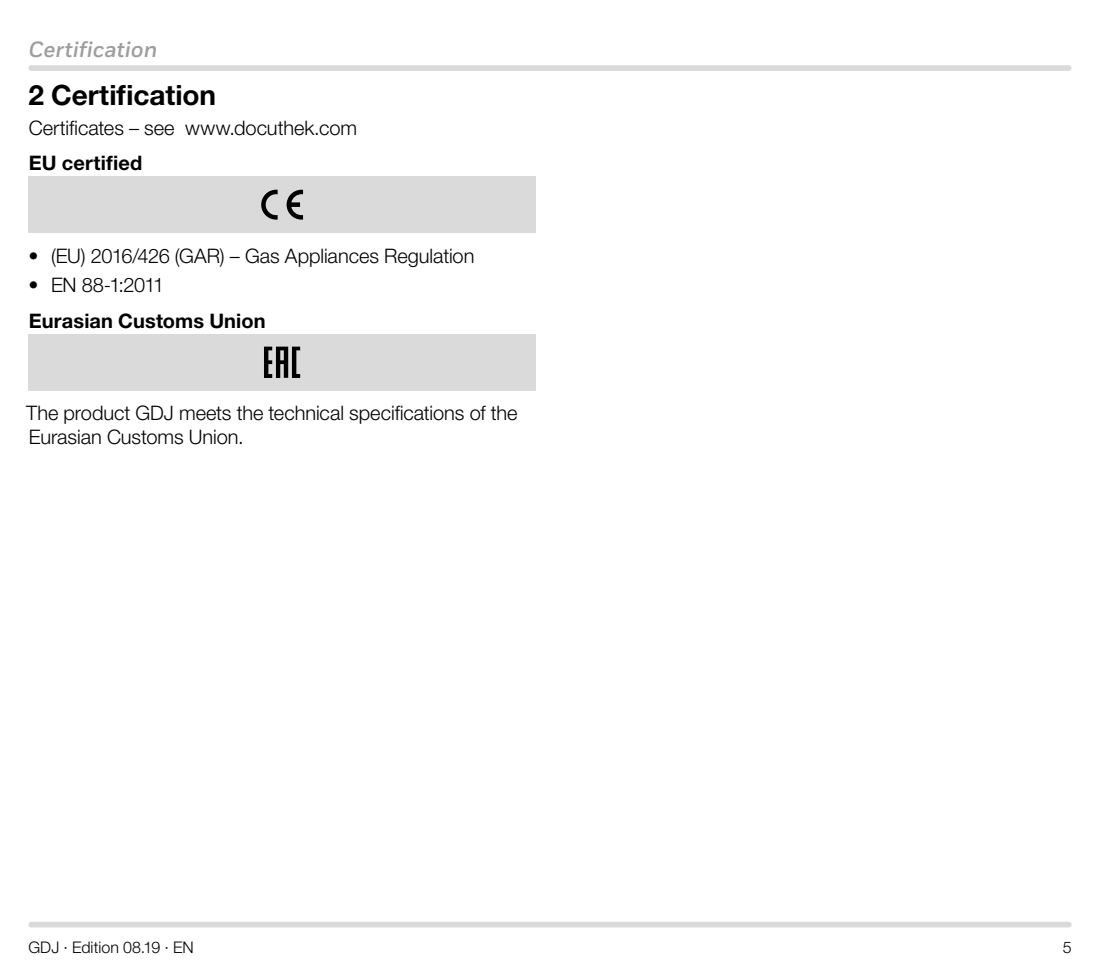
<style>
.page{position:relative;width:1100px;height:970px;background:#fff}
.page>*{position:absolute;margin:0;border:0;box-sizing:border-box;transform-origin:0 0}
.t1{font:700 28px "Helvetica Neue LT Pro";letter-spacing:-.005em;color:#000}
.t2{font:italic 700 22px "Honeywell Sans";color:#9d9d9c}
.t3{font:300 20px/24px "Helvetica Neue LT Pro";letter-spacing:-.005em;color:#000}
.t4{font:700 20px "Helvetica Neue LT Pro";letter-spacing:.005em;color:#000}
.t5{font:300 16px "Helvetica Neue LT Pro";letter-spacing:.005em;color:#000}
</style>
<div class="page">
<div style="left:31px;top:921px;width:1038px;height:6px;background:#dadada"></div>
<div style="left:31px;top:65px;width:1038px;height:6px;background:#dadada"></div>
<div style="left:28px;top:176px;width:508px;height:57px;background:#dadada"></div>
<svg style="left:261px;top:190px;width:17px;height:30px"></svg>
<svg style="left:287px;top:190px;width:16px;height:30px"></svg>
<div style="left:28px;top:334px;width:508px;height:56px;background:#dadada"></div>
<svg style="left:264px;top:346px;width:36px;height:32px"></svg>
<p class="t2" style="left:28px;top:36px;width:131px">Certification</p>
<h1 class="t1" style="left:29px;top:78px;width:189px">2 Certification</h1>
<p class="t3" style="left:29px;top:115px;width:330px">Certificates – see www.docuthek.com</p>
<p class="t4" style="left:29px;top:151px;width:115px">EU certified</p>
<p class="t3" style="left:28px;top:243px;width:448px">• (EU) 2016/426 (GAR) – Gas Appliances Regulation</p>
<p class="t3" style="left:28px;top:273px;width:137px">• EN 88-1:2011</p>
<p class="t4" style="left:29px;top:308px;width:238px">Eurasian Customs Union</p>
<p class="t3" style="left:26px;top:401px;width:493px">The product GDJ meets the technical specifications of the<br>Eurasian Customs Union.</p>
<p class="t5" style="left:28px;top:937px;width:167px">GDJ · Edition 08.19 · EN</p>
<p class="t5" style="left:1063px;top:937px;width:10px">5</p>
</div>
